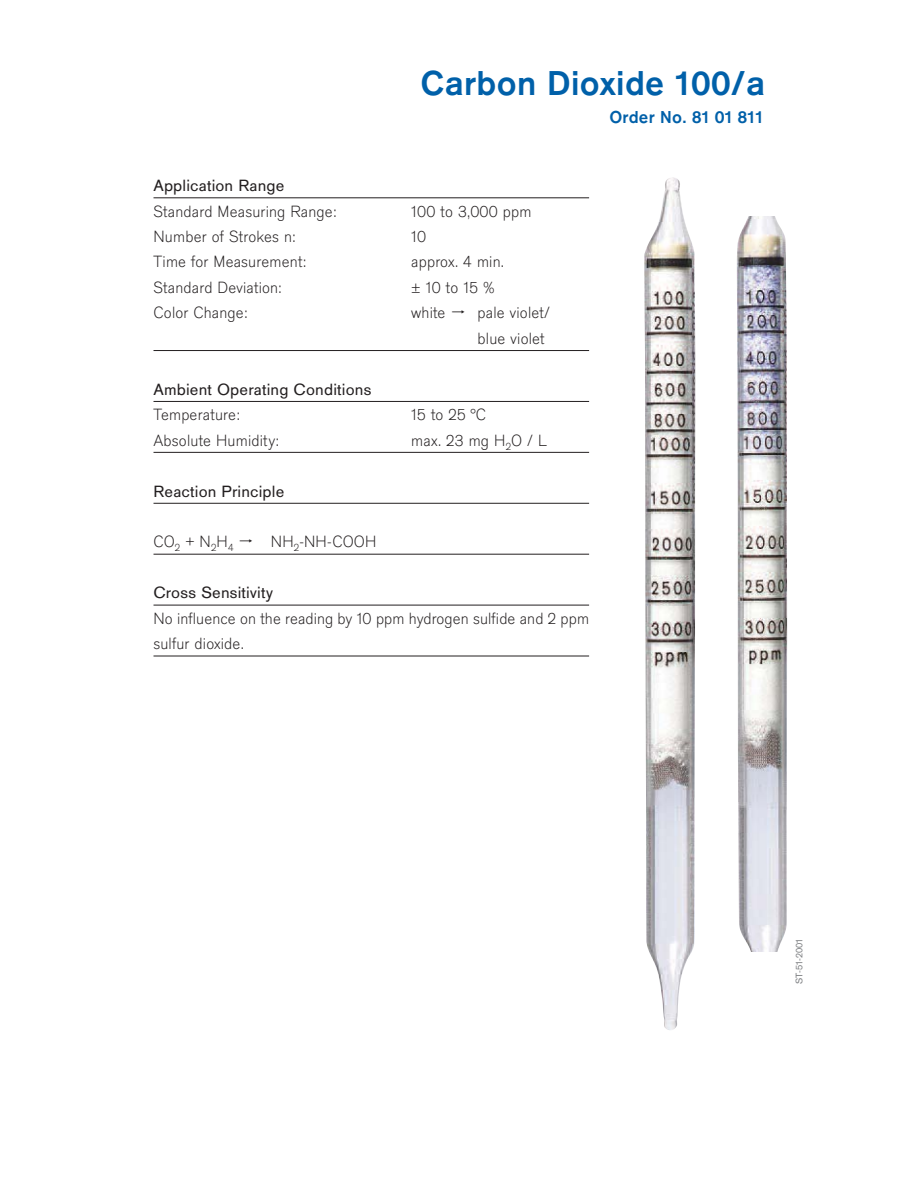
<style>
.page{position:relative;width:918px;height:1188px;background:#fff}
.page>*{position:absolute;margin:0;border:0;box-sizing:border-box;transform-origin:0 0}
.t1{font:700 35.85px "Draeger San";letter-spacing:.01em;color:#0060a9}
.t2{font:700 18px "Draeger San";letter-spacing:.01em;color:#0060a9}
.t3{font:300 16.95px/25.5px "Draeger San";letter-spacing:.01em;color:#231f20}
.t4{font:16.95px "Draeger San";letter-spacing:.01em;color:#231f20}
.t5{font:10.05px "Draeger San";color:#808285}
</style>
<div class="page">
<hr style="left:154px;top:198px;width:435px;height:1px;background:#231f20">
<hr style="left:154px;top:350px;width:435px;height:1px;background:#231f20">
<hr style="left:154px;top:401px;width:435px;height:1px;background:#231f20">
<hr style="left:154px;top:452px;width:435px;height:1px;background:#231f20">
<hr style="left:154px;top:503px;width:435px;height:1px;background:#231f20">
<hr style="left:154px;top:554px;width:435px;height:1px;background:#231f20">
<hr style="left:154px;top:605px;width:435px;height:1px;background:#231f20">
<hr style="left:154px;top:656px;width:435px;height:1px;background:#231f20">
<img style="left:644px;top:177px;width:52px;height:853px">
<img style="left:737px;top:216px;width:50px;height:736px">
<h1 class="t1" style="left:421px;top:62px;width:346px">Carbon Dioxide 100/a</h1>
<p class="t2" style="left:610px;top:106px;width:155px">Order No. 81 01 811</p>
<p class="t4" style="left:154px;top:179px;width:133px">Application Range</p>
<p class="t3" style="left:154px;top:200px;width:185px">Standard Measuring Range:</p>
<p class="t3" style="left:411px;top:200px;width:122px">100 to 3,000 ppm</p>
<p class="t3" style="left:154px;top:226px;width:144px">Number of Strokes n:</p>
<p class="t3" style="left:411px;top:226px;width:17px">10</p>
<p class="t3" style="left:154px;top:251px;width:154px">Time for Measurement:</p>
<p class="t3" style="left:411px;top:251px;width:94px">approx. 4 min.</p>
<p class="t3" style="left:154px;top:277px;width:130px">Standard Deviation:</p>
<p class="t3" style="left:411px;top:277px;width:85px">± 10 to 15 %</p>
<p class="t3" style="left:154px;top:302px;width:96px">Color Change:</p>
<p class="t3" style="left:411px;top:302px;width:36px">white</p>
<p class="t3" style="left:478px;top:302px;width:74px">pale violet/ blue violet</p>
<p class="t4" style="left:154px;top:382px;width:219px">Ambient Operating Conditions</p>
<p class="t3" style="left:154px;top:404px;width:88px">Temperature:</p>
<p class="t3" style="left:411px;top:404px;width:76px">15 to 25 °C</p>
<p class="t3" style="left:154px;top:429px;width:127px">Absolute Humidity:</p>
<p class="t3" style="left:411px;top:429px;width:137px">max. 23 mg H<sub>2</sub>O / L</p>
<p class="t4" style="left:154px;top:484px;width:132px">Reaction Principle</p>
<p class="t3" style="left:154px;top:531px;width:82px">CO<sub>2</sub> + N<sub>2</sub>H<sub>4</sub></p>
<p class="t3" style="left:271px;top:531px;width:107px">NH<sub>2</sub>-NH-COOH</p>
<p class="t4" style="left:154px;top:586px;width:121px">Cross Sensitivity</p>
<p class="t3" style="left:154px;top:607px;width:437px">No influence on the reading by 10 ppm hydrogen sulfide and 2 ppm sulfur dioxide.</p>
<p class="t5" style="left:795px;top:984px;width:47px;rotate:-90deg">ST-51-2001</p>
</div>
